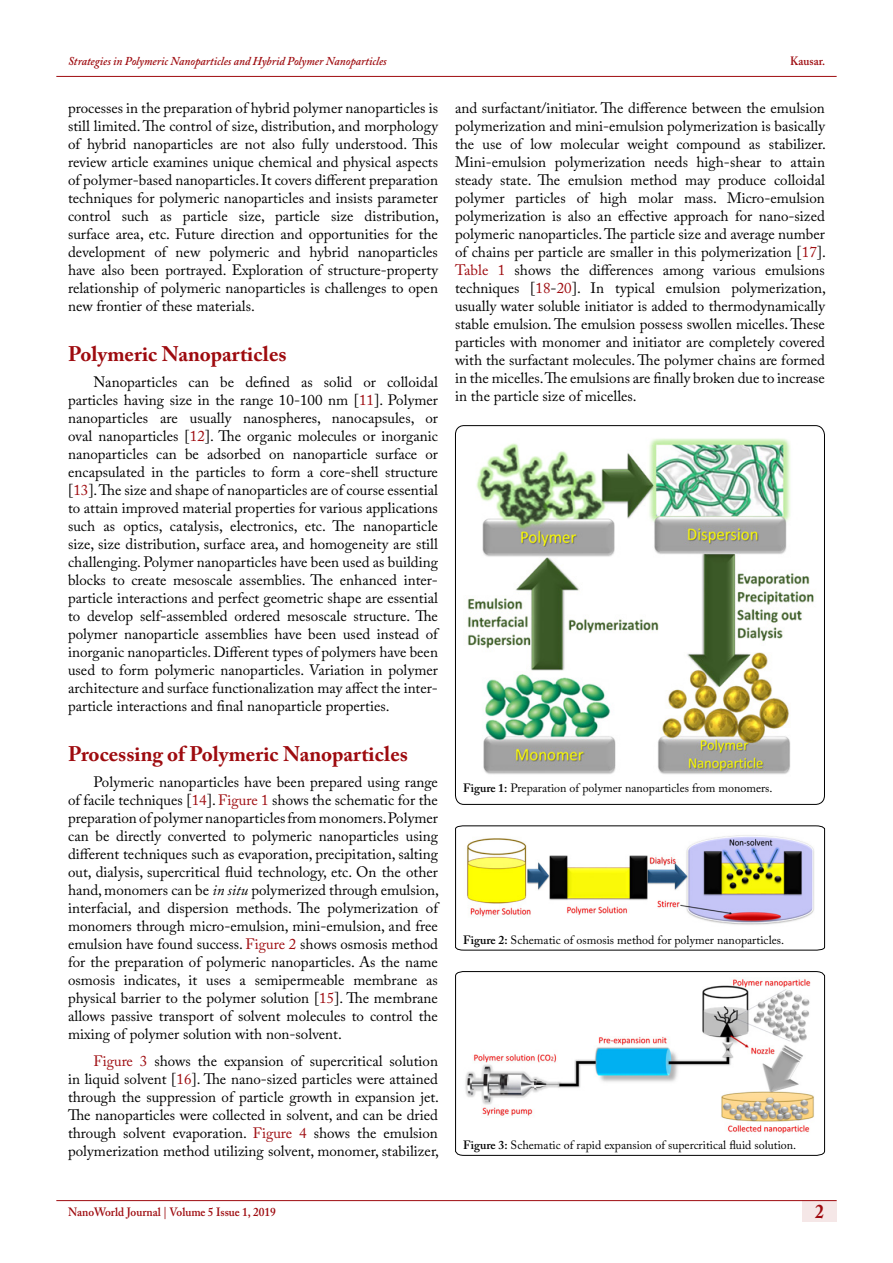
<style>
.page{position:relative;width:893px;height:1263px;background:#fff}
.page>*{position:absolute;margin:0;border:0;box-sizing:border-box;transform-origin:0 0}
.t1{font:700 21px "Adobe Caslon Pro";color:#9e0b0f}
.t2{font:700 19.5px "Adobe Caslon Pro";color:#9e0b0f;scale:.9 1}
.t3{font:15px/18px "Adobe Caslon Pro";color:#000;text-align:justify}
.t4{font:12px "Adobe Caslon Pro";color:#000}
.t5{font:italic 600 12px "Adobe Caslon Pro";color:#9e0b0f;scale:.95 1}
.t6{font:600 12px "Adobe Caslon Pro";color:#9e0b0f;scale:.95 1}
.s1{color:#9e0b0f}
.s2{font-style:italic}
.s3{font-weight:600}
</style>
<div class="page">
<div style="left:802px;top:1200px;width:35px;height:21px;background:#f5e7e7"></div>
<hr style="left:56px;top:1200px;width:781px;height:1px;background:#9e0b0f">
<hr style="left:56px;top:76px;width:781px;height:1px;background:#9e0b0f">
<div style="left:455px;top:425px;width:370px;height:380px;border:1px solid #000;border-radius:9px"></div>
<img style="left:467px;top:438px;width:347px;height:336px">
<svg style="left:455px;top:825px;width:370px;height:126px"></svg>
<img style="left:463px;top:832px;width:354px;height:96px">
<svg style="left:455px;top:971px;width:370px;height:185px"></svg>
<img style="left:463px;top:977px;width:354px;height:157px">
<p class="t5" style="left:68px;top:54px;width:337px">Strategies in Polymeric Nanoparticles and Hybrid Polymer Nanoparticles</p>
<p class="t6" style="left:790px;top:54px;width:39px">Kausar.</p>
<p class="t3" style="left:68px;top:99px;width:372px">processes in the preparation of hybrid polymer nanoparticles is still limited. The control of size, distribution, and morphology of hybrid nanoparticles are not also fully understood. This review article examines unique chemical and physical aspects of polymer-based nanoparticles. It covers different preparation techniques for polymeric nanoparticles and insists parameter control such as particle size, particle size distribution, surface area, etc. Future direction and opportunities for the development of new polymeric and hybrid nanoparticles have also been portrayed. Exploration of structure-property relationship of polymeric nanoparticles is challenges to open new frontier of these materials.</p>
<h1 class="t1" style="left:68px;top:341px;width:220px">Polymeric Nanoparticles</h1>
<p class="t3" style="left:68px;top:373px;width:371px;text-indent:26px">Nanoparticles can be defined as solid or colloidal particles having size in the range 10-100 nm [<span class="s1">11</span>]. Polymer nanoparticles are usually nanospheres, nanocapsules, or oval nanoparticles [<span class="s1">12</span>]. The organic molecules or inorganic nanoparticles can be adsorbed on nanoparticle surface or encapsulated in the particles to form a core-shell structure [<span class="s1">13</span>]. The size and shape of nanoparticles are of course essential to attain improved material properties for various applications such as optics, catalysis, electronics, etc. The nanoparticle size, size distribution, surface area, and homogeneity are still challenging. Polymer nanoparticles have been used as building blocks to create mesoscale assemblies. The enhanced inter&shy;particle interactions and perfect geometric shape are essential to develop self-assembled ordered mesoscale structure. The polymer nanoparticle assemblies have been used instead of inorganic nanoparticles. Different types of polymers have been used to form polymeric nanoparticles. Variation in polymer architecture and surface functionalization may affect the inter&shy;particle interactions and final nanoparticle properties.</p>
<h1 class="t1" style="left:68px;top:741px;width:341px">Processing of Polymeric Nanoparticles</h1>
<p class="t3" style="left:68px;top:773px;width:372px;text-indent:26px">Polymeric nanoparticles have been prepared using range of facile techniques [<span class="s1">14</span>]. <span class="s1">Figure 1</span> shows the schematic for the preparation of polymer nanoparticles from monomers. Polymer can be directly converted to polymeric nanoparticles using different techniques such as evaporation, precipitation, salting out, dialysis, supercritical fluid technology, etc. On the other hand, monomers can be <span class="s2">in situ</span> polymerized through emulsion, interfacial, and dispersion methods. The polymerization of monomers through micro-emulsion, mini-emulsion, and free emulsion have found success. <span class="s1">Figure 2</span> shows osmosis method for the preparation of polymeric nanoparticles. As the name osmosis indicates, it uses a semipermeable membrane as physical barrier to the polymer solution [<span class="s1">15</span>]. The membrane allows passive transport of solvent molecules to control the mixing of polymer solution with non-solvent.</p>
<p class="t3" style="left:68px;top:1051px;width:373px;text-indent:26px"><span class="s1">Figure 3</span> shows the expansion of supercritical solution in liquid solvent [<span class="s1">16</span>]. The nano-sized particles were attained through the suppression of particle growth in expansion jet.<br>The nanoparticles were collected in solvent, and can be dried through solvent evaporation. <span class="s1">Figure 4</span> shows the emulsion polymerization method utilizing solvent, monomer, stabilizer,</p>
<p class="t3" style="left:455px;top:99px;width:372px">and surfactant/initiator. The difference between the emulsion polymerization and mini-emulsion polymerization is basically the use of low molecular weight compound as stabilizer.<br>Mini-emulsion polymerization needs high-shear to attain steady state. The emulsion method may produce colloidal polymer particles of high molar mass. Micro-emulsion polymerization is also an effective approach for nano-sized polymeric nanoparticles. The particle size and average number of chains per particle are smaller in this polymerization [<span class="s1">17</span>].<br><span class="s1">Table 1</span> shows the differences among various emulsions techniques [<span class="s1">18</span>-<span class="s1">20</span>]. In typical emulsion polymerization, usually water soluble initiator is added to thermodynamically stable emulsion. The emulsion possess swollen micelles. These particles with monomer and initiator are completely covered with the surfactant molecules. The polymer chains are formed in the micelles. The emulsions are finally broken due to increase in the particle size of micelles.</p>
<p class="t4" style="left:463px;top:781px;width:311px"><span class="s3">Figure 1:</span> Preparation of polymer nanoparticles from monomers.</p>
<p class="t4" style="left:463px;top:933px;width:323px"><span class="s3">Figure 2:</span> Schematic of osmosis method for polymer nanoparticles.</p>
<p class="t4" style="left:463px;top:1138px;width:335px"><span class="s3">Figure 3:</span> Schematic of rapid expansion of supercritical fluid solution.</p>
<p class="t6" style="left:68px;top:1204px;width:220px">NanoWorld Journal | Volume 5 Issue 1, 2019</p>
<h2 class="t2" style="left:815px;top:1200px;width:11px">2</h2>
</div>
